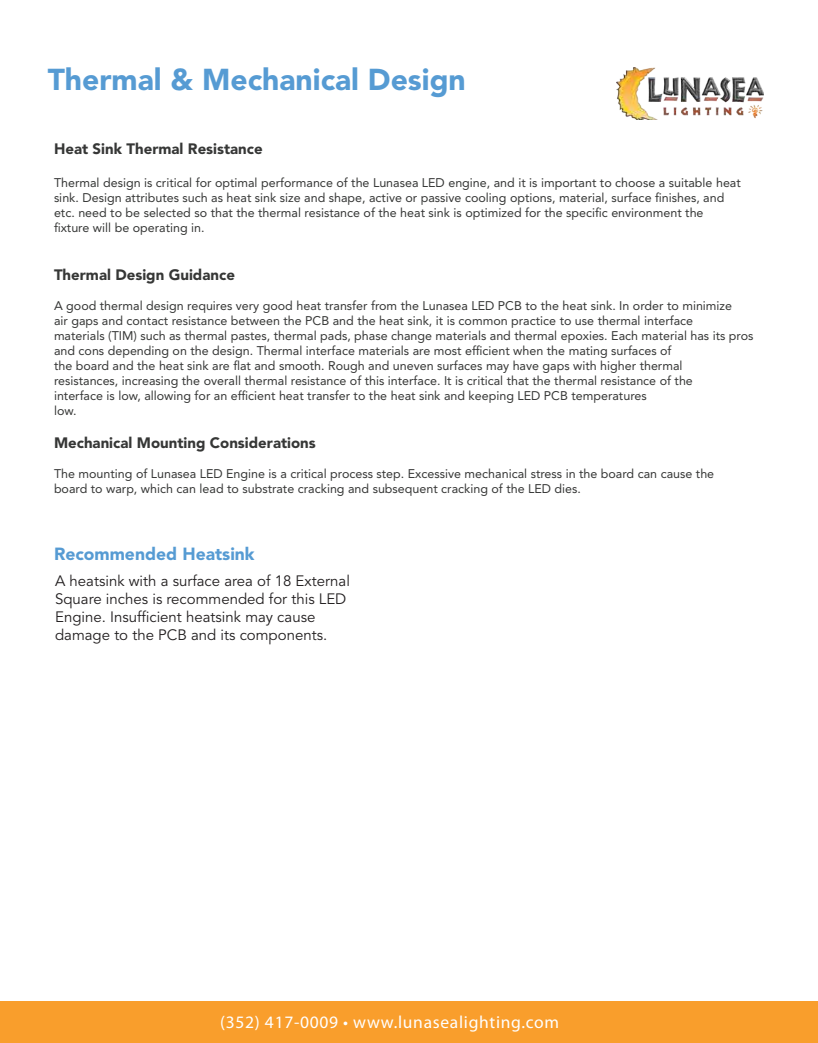
<style>
.page{position:relative;width:818px;height:1043px;background:#fff}
.page>*{position:absolute;margin:0;border:0;box-sizing:border-box;transform-origin:0 0}
.t1{font:900 30px "Avenir LT Std";color:#569bd3}
.t2{font:600 17.5px "Raleway";letter-spacing:.04em;color:#fff}
.t3{font:900 17.5px "Avenir LT Std";color:#569bd3}
.t4{font:15px/18px "Avenir LT Std";color:#221f20}
.t5{font:900 15px "Avenir LT Std";color:#363736}
.t6{font:12.5px/15px "Avenir LT Std";color:#363736}
</style>
<div class="page">
<div style="left:0;top:1001px;width:818px;height:41px;background:#f99e2c"></div>
<img style="left:616px;top:68px;width:148px;height:51px">
<h1 class="t1" style="left:48px;top:67px;width:419px">Thermal &amp; Mechanical Design</h1>
<p class="t5" style="left:54px;top:143px;width:210px">Heat Sink Thermal Resistance</p>
<p class="t6" style="left:54px;top:175px;width:688px">Thermal design is critical for optimal performance of the Lunasea LED engine, and it is important to choose a suitable heat sink. Design attributes such as heat sink size and shape, active or passive cooling options, material, surface finishes, and etc. need to be selected so that the thermal resistance of the heat sink is optimized for the specific environment the fixture will be operating in.</p>
<p class="t5" style="left:54px;top:269px;width:182px">Thermal Design Guidance</p>
<p class="t6" style="left:54px;top:298px;width:701px">A good thermal design requires very good heat transfer from the Lunasea LED PCB to the heat sink. In order to minimize<br>air gaps and contact resistance between the PCB and the heat sink, it is common practice to use thermal interface<br>materials (TIM) such as thermal pastes, thermal pads, phase change materials and thermal epoxies. Each material has its pros and cons depending on the design. Thermal interface materials are most efficient when the mating surfaces of<br>the board and the heat sink are flat and smooth. Rough and uneven surfaces may have gaps with higher thermal<br>resistances, increasing the overall thermal resistance of this interface. It is critical that the thermal resistance of the<br>interface is low, allowing for an efficient heat transfer to the heat sink and keeping LED PCB temperatures<br>low.</p>
<p class="t5" style="left:54px;top:437px;width:263px">Mechanical Mounting Considerations</p>
<p class="t6" style="left:54px;top:466px;width:661px">The mounting of Lunasea LED Engine is a critical process step. Excessive mechanical stress in the board can cause the board to warp, which can lead to substrate cracking and subsequent cracking of the LED dies.</p>
<h2 class="t3" style="left:54px;top:547px;width:202px">Recommended Heatsink</h2>
<p class="t4" style="left:55px;top:573px;width:296px">A heatsink with a surface area of 18 External Square inches is recommended for this LED Engine. Insufficient heatsink may cause damage to the PCB and its components.</p>
<h2 class="t2" style="left:220px;top:1011px;width:340px">(352) 417-0009 • www.lunasealighting.com</h2>
</div>
